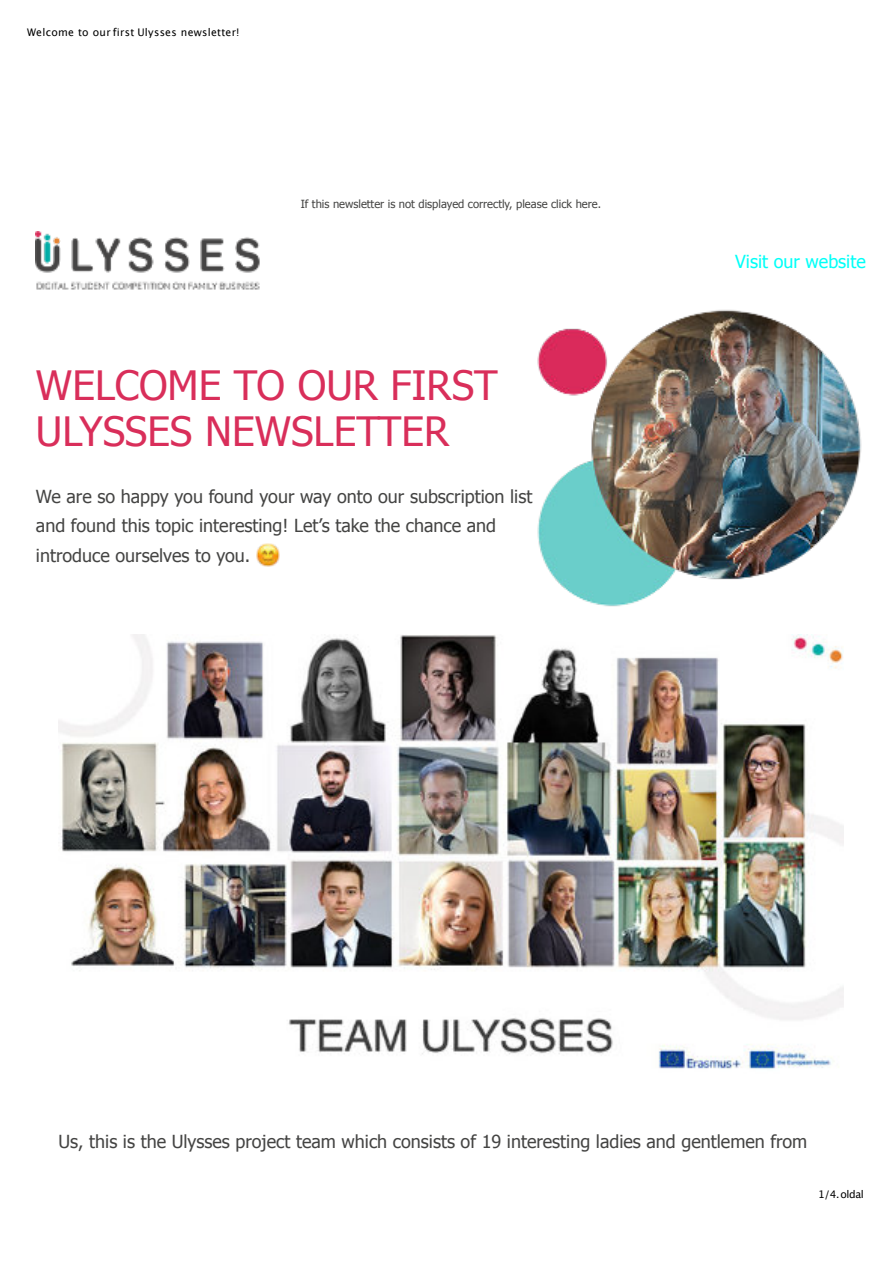
<style>
.page{position:relative;width:893px;height:1264px;background:#fff}
.page>*{position:absolute;margin:0;border:0;box-sizing:border-box;transform-origin:0 0}
.t1{font:40.35px/45.9px "Tahoma";color:#d92e5a}
.t2{font:18px/29.1px "Tahoma";color:#444443}
.t3{font:18px "Tahoma";color:#00fff8}
.t4{font:11.25px "Tahoma";color:#444443}
.t5{font:10.5px "Lucida Grande";letter-spacing:.025em;color:#000}
</style>
<div class="page">
<img style="left:36px;top:232px;width:224px;height:58px">
<img style="left:257px;top:543px;width:22px;height:23px">
<img style="left:537px;top:309px;width:325px;height:298px">
<img style="left:58px;top:634px;width:785px;height:435px">
<p class="t5" style="left:27px;top:28px;width:214px">Welcome to our first Ulysses newsletter!</p>
<p class="t4" style="left:301px;top:199px;width:302px">If this newsletter is not displayed correctly, please click here.</p>
<h1 class="t1" style="left:36px;top:365px;width:463px">WELCOME TO OUR FIRST<br>ULYSSES NEWSLETTER</h1>
<p class="t2" style="left:36px;top:483px;width:498px">We are so happy you found your way onto our subscription list and found this topic interesting! Let’s take the chance and introduce ourselves to you.</p>
<p class="t3" style="left:735px;top:254px;width:132px">Visit our website</p>
<p class="t2" style="left:58px;top:1128px;width:750px">Us, this is the Ulysses project team which consists of 19 interesting ladies and gentlemen from</p>
<p class="t5" style="left:818px;top:1189px;width:47px">1/4.oldal</p>
</div>
